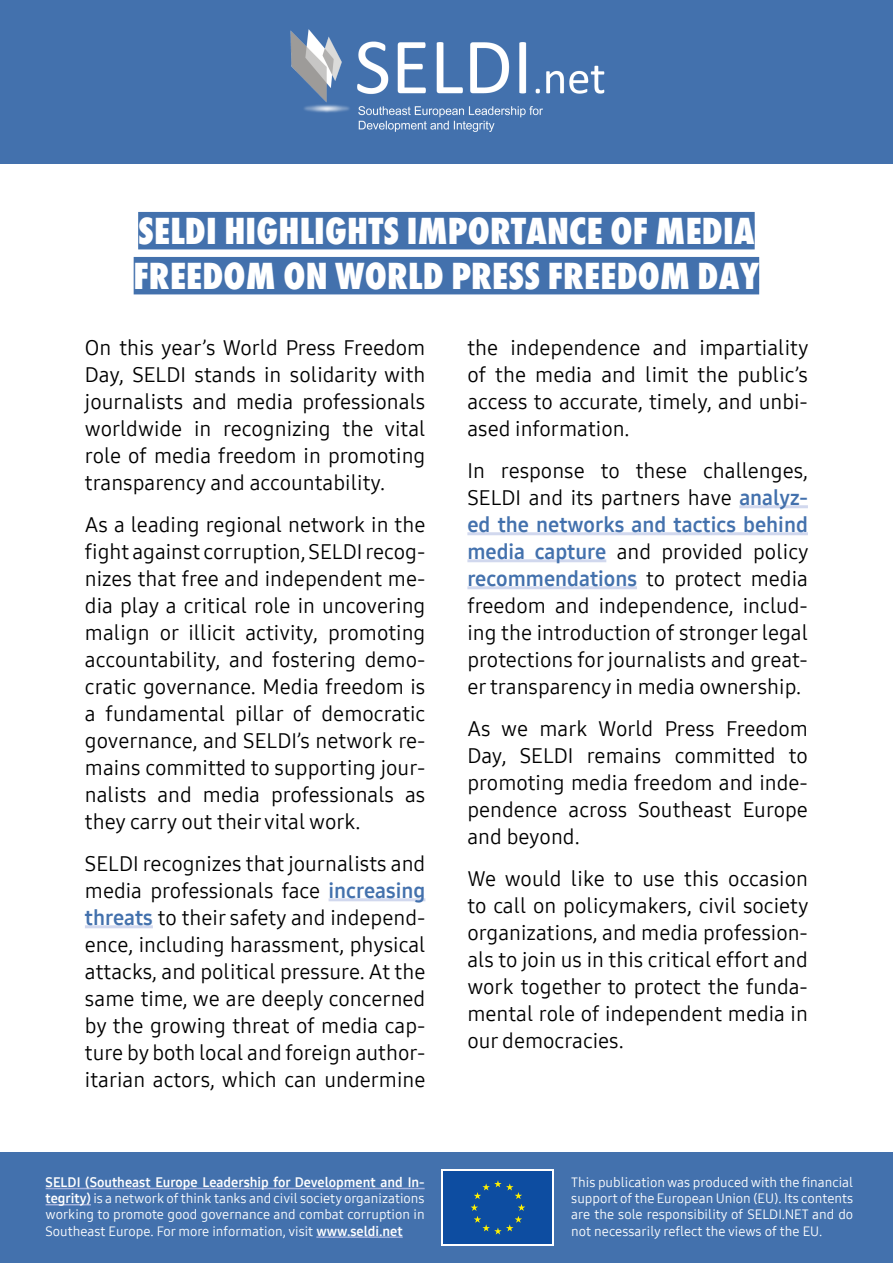
<style>
.page{position:relative;width:893px;height:1263px;background:#fff}
.page>*{position:absolute;margin:0;border:0;box-sizing:border-box;transform-origin:0 0}
.Heading_1{font:800 condensed 39px/45px "Wuerth";letter-spacing:.005em;color:#fff}
.t1{font:21px/27px "Samsung One 400";color:#000;text-align:justify}
.Disclaimer{font:13.5px/16.2px "Samsung One 400";color:#fff;text-align:justify}
.s1{font-family:"Samsung One 700";color:#4371ad}
.s2{font-family:"Samsung One 700"}
</style>
<div class="page">
<div style="left:0;top:0;width:893px;height:164px;background:#4371ad"></div>
<div style="left:0;top:1152px;width:893px;height:111px;background:#4371ad"></div>
<div style="left:442px;top:1169px;width:112px;height:77px;background:linear-gradient(to bottom,#fff,#fff)"></div>
<div style="left:444px;top:1171px;width:108px;height:73px;background:#0d4da1"></div>
<svg style="left:471px;top:1180px;width:54px;height:54px"></svg>
<hr style="left:46px;top:1188px;width:379px;height:1px;background:#a3b2dd">
<hr style="left:46px;top:1204px;width:45px;height:1px;background:#a3b2dd">
<hr style="left:316px;top:1236px;width:87px;height:2px;background:#a3b2dd">
<hr style="left:329px;top:898px;width:96px;height:3px;background:#d1d8ee">
<hr style="left:85px;top:925px;width:68px;height:3px;background:#d1d8ee">
<hr style="left:739px;top:505px;width:69px;height:3px;background:#d1d8ee">
<hr style="left:467px;top:532px;width:341px;height:3px;background:#d1d8ee">
<hr style="left:467px;top:559px;width:139px;height:3px;background:#d1d8ee">
<hr style="left:467px;top:586px;width:170px;height:3px;background:#d1d8ee">
<img style="left:290px;top:29px;width:315px;height:103px">
<div style="left:138px;top:212px;width:617px;height:37px;background:#4371ad"></div>
<div style="left:134px;top:257px;width:625px;height:37px;background:#4371ad"></div>
<p class="Heading_1" style="left:134px;top:206px;width:627px">SELDI HIGHLIGHTS IMPORTANCE OF MEDIA<br>FREEDOM ON WORLD PRESS FREEDOM DAY</p>
<p class="t1" style="left:85px;top:334px;width:342px">On this year’s World Press Freedom Day, SELDI stands in solidarity with journalists and media professionals worldwide in recognizing the vital role of media freedom in promoting transparency and accountability.</p>
<p class="t1" style="left:85px;top:511px;width:342px">As a leading regional network in the fight against corruption, SELDI recog&shy;nizes that free and independent me&shy;dia play a critical role in uncovering malign or illicit activity, promoting accountability, and fostering demo&shy;cratic governance. Media freedom is a fundamental pillar of democratic governance, and SELDI’s network re&shy;mains committed to supporting jour&shy;nalists and media professionals as they carry out their vital work.</p>
<p class="t1" style="left:85px;top:850px;width:342px">SELDI recognizes that journalists and media professionals face <span class="s1">increasing threats</span> to their safety and independ&shy;ence, including harassment, physical attacks, and political pressure. At the same time, we are deeply concerned by the growing threat of media cap&shy;ture by both local and foreign author&shy;itarian actors, which can undermine</p>
<p class="Disclaimer" style="left:46px;top:1174px;width:381px"><span class="s2">SELDI (Southeast Europe Leadership for Development and In&shy;tegrity)</span> is a network of think tanks and civil society organizations working to promote good governance and combat corruption in Southeast Europe. For more information, visit <span class="s2">www.seldi.net</span></p>
<p class="t1" style="left:467px;top:334px;width:343px">the independence and impartiality of the media and limit the public’s access to accurate, timely, and unbi&shy;ased information.</p>
<p class="t1" style="left:467px;top:457px;width:343px">In response to these challenges, SELDI and its partners have <span class="s1">analyz&shy;ed the networks and tactics behind media capture</span> and provided policy <span class="s1">recommendations</span> to protect media freedom and independence, includ&shy;ing the introduction of stronger legal protections for journalists and great&shy;er transparency in media ownership.</p>
<p class="t1" style="left:467px;top:715px;width:342px">As we mark World Press Freedom Day, SELDI remains committed to promoting media freedom and inde&shy;pendence across Southeast Europe and beyond.</p>
<p class="t1" style="left:467px;top:865px;width:343px">We would like to use this occasion to call on policymakers, civil society organizations, and media profession&shy;als to join us in this critical effort and work together to protect the funda&shy;mental role of independent media in our democracies.</p>
<p class="Disclaimer" style="left:571px;top:1174px;width:283px">This publication was produced with the financial support of the European Union (EU). Its contents are the sole responsibility of SELDI.NET and do not necessarily reflect the views of the EU.</p>
</div>
